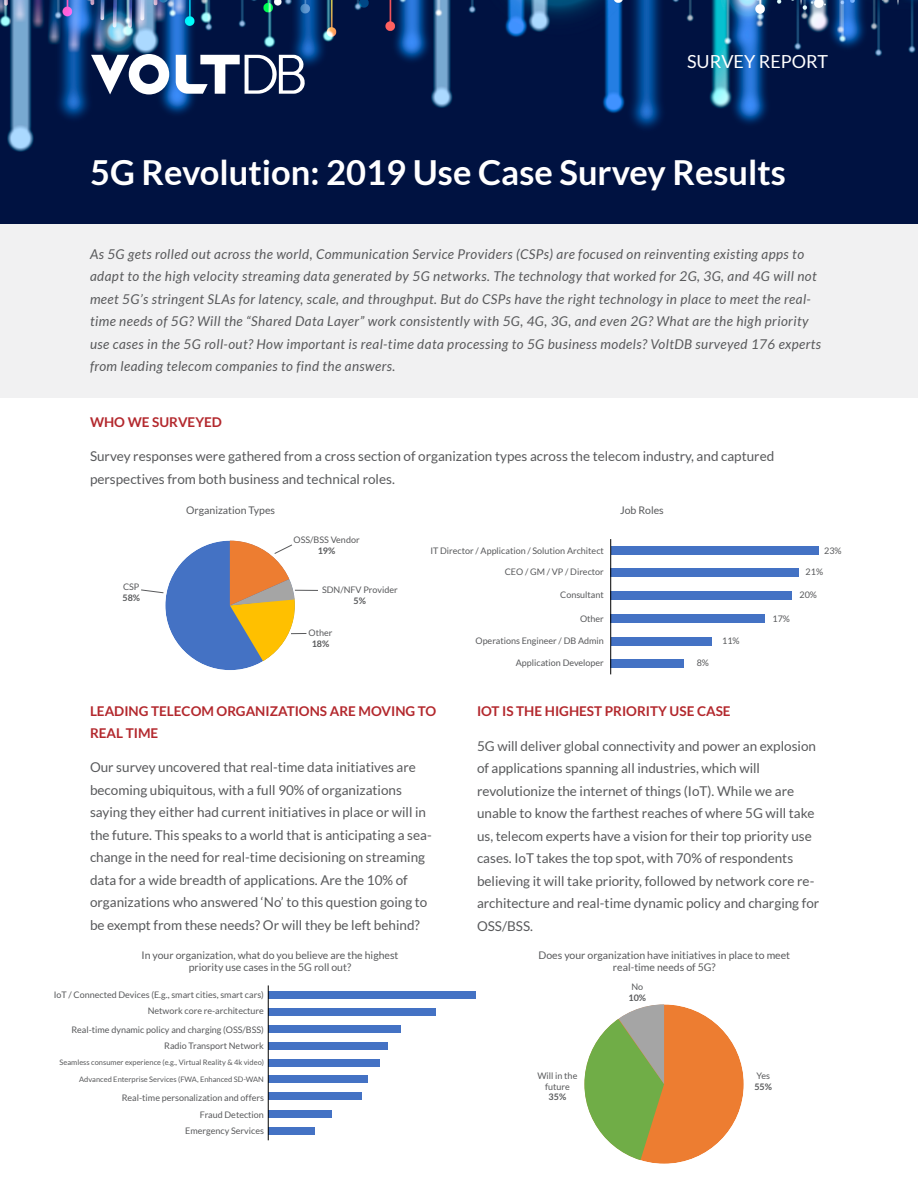
<style>
.page{position:relative;width:918px;height:1188px;background:#fff}
.page>*{position:absolute;margin:0;border:0;box-sizing:border-box;transform-origin:0 0}
.t1{font:700 34.5px "Lato";color:#fff}
.t2{font:18px "Lato";color:#fff}
.t3{font:13.5px/22.5px "Lato";color:#58595b}
.t4{font:italic 13.5px/22.5px "Lato";letter-spacing:.03em;color:#58595b}
.t5{font:700 13.5px/21.6px "Lato";color:#b3282d}
.t6{font:10.5px/12px "Lato";color:#58595b;text-align:center}
.t7{font:9px/10.5px "Lato";color:#58595b;text-align:center}
.t8{font:700 9px "Lato";color:#58595b}
.t9{font:7.5px "Lato";color:#58595b}
</style>
<div class="page">
<div style="left:584px;top:1004px;width:160px;height:160px;background:#ed7d31;border-radius:50%"></div>
<svg style="left:584px;top:1004px;width:80px;height:159px"></svg>
<div style="left:0;top:224px;width:918px;height:174px;background:#f1f1f2"></div>
<img style="left:0;top:0;width:918px;height:224px">
<svg style="left:91px;top:54px;width:78px;height:41px"></svg>
<svg style="left:176px;top:55px;width:129px;height:39px"></svg>
<div style="left:165px;top:541px;width:130px;height:129px;background:#4472c4;border-radius:50%"></div>
<div style="left:611px;top:546px;width:207px;height:8px;background:#4472c4"></div>
<div style="left:611px;top:659px;width:73px;height:8px;background:#4472c4"></div>
<div style="left:611px;top:637px;width:100px;height:9px;background:#4472c4"></div>
<div style="left:611px;top:614px;width:154px;height:9px;background:#4472c4"></div>
<div style="left:611px;top:591px;width:181px;height:9px;background:#4472c4"></div>
<div style="left:611px;top:569px;width:188px;height:8px;background:#4472c4"></div>
<hr style="left:610px;top:539px;width:1px;height:135px;background:#000">
<svg style="left:141px;top:590px;width:23px;height:3px"></svg>
<svg style="left:230px;top:541px;width:88px;height:122px"></svg>
<div style="left:268px;top:1110px;width:64px;height:8px;background:#4472c4"></div>
<div style="left:268px;top:991px;width:208px;height:8px;background:#4472c4"></div>
<div style="left:268px;top:1075px;width:100px;height:8px;background:#4472c4"></div>
<div style="left:268px;top:1093px;width:94px;height:7px;background:#4472c4"></div>
<div style="left:268px;top:1127px;width:47px;height:8px;background:#4472c4"></div>
<div style="left:268px;top:1059px;width:112px;height:8px;background:#4472c4"></div>
<div style="left:268px;top:1042px;width:120px;height:8px;background:#4472c4"></div>
<div style="left:268px;top:1025px;width:133px;height:8px;background:#4472c4"></div>
<div style="left:268px;top:1008px;width:168px;height:8px;background:#4472c4"></div>
<hr style="left:268px;top:985px;width:1px;height:155px;background:#000">
<h2 class="t2" style="left:687px;top:52px;width:142px">SURVEY REPORT</h2>
<h1 class="t1" style="left:90px;top:153px;width:697px">5G REVOLUTION: 2019 USE CASE SURVEY RESULTS</h1>
<p class="t4" style="left:90px;top:243px;width:733px">As 5G gets rolled out across the world, Communication Service Providers (CSPs) are focused on reinventing existing apps to adapt to the high velocity streaming data generated by 5G networks. The technology that worked for 2G, 3G, and 4G will not meet 5G’s stringent SLAs for latency, scale, and throughput. But do CSPs have the right technology in place to meet the real&shy;time needs of 5G? Will the “Shared Data Layer” work consistently with 5G, 4G, 3G, and even 2G? What are the high priority use cases in the 5G roll-out? How important is real-time data processing to 5G business models? VoltDB surveyed 176 experts from leading telecom companies to find the answers.</p>
<p class="t5" style="left:90px;top:411px;width:134px">WHO WE SU RVEYED</p>
<p class="t3" style="left:90px;top:445px;width:686px">Survey responses were gathered from a cross section of organization types across the telecom industry, and captured perspectives from both business and technical roles.</p>
<p class="t7" style="left:123px;top:582px;width:18px">CSP</p>
<p class="t8" style="left:122px;top:592px;width:19px">58%</p>
<p class="t6" style="left:186px;top:504px;width:90px">Organization Types</p>
<p class="t6" style="left:620px;top:504px;width:45px">Job Roles</p>
<p class="t7" style="left:294px;top:534px;width:68px">OSS/BSS Vendor</p>
<p class="t8" style="left:318px;top:545px;width:19px">19%</p>
<p class="t7" style="left:430px;top:545px;width:175px">IT Director / Application / Solution Architect</p>
<p class="t7" style="left:505px;top:567px;width:101px">CEO / GM / VP / Director</p>
<p class="t7" style="left:560px;top:589px;width:45px">Consultant</p>
<p class="t7" style="left:580px;top:613px;width:25px">Other</p>
<p class="t7" style="left:475px;top:636px;width:130px">Operations Engineer / DB Admin</p>
<p class="t7" style="left:516px;top:657px;width:90px">Application Developer</p>
<p class="t7" style="left:322px;top:585px;width:77px">SDN/NFV Provider</p>
<p class="t8" style="left:354px;top:595px;width:14px">5%</p>
<p class="t7" style="left:309px;top:627px;width:25px">Other</p>
<p class="t8" style="left:312px;top:638px;width:19px">18%</p>
<p class="t7" style="left:697px;top:657px;width:14px">8%</p>
<p class="t7" style="left:722px;top:636px;width:19px">11%</p>
<p class="t7" style="left:773px;top:613px;width:19px">17%</p>
<p class="t7" style="left:824px;top:545px;width:19px">23%</p>
<p class="t7" style="left:806px;top:567px;width:19px">21%</p>
<p class="t7" style="left:800px;top:590px;width:19px">20%</p>
<p class="t5" style="left:90px;top:700px;width:348px">LEADING TELECOM ORGANIZATIONS ARE MOVING TO<br>REAL TIME</p>
<p class="t3" style="left:90px;top:756px;width:343px">Our survey uncovered that real-time data initiatives are becoming ubiquitous, with a full 90% of organizations saying they either had current initiatives in place or will in the future. This speaks to a world that is anticipating a sea&shy;change in the need for real-time decisioning on streaming data for a wide breadth of applications. Are the 10% of organizations who answered ‘No’ to this question going to be exempt from these needs? Or will they be left behind?</p>
<p class="t6" style="left:141px;top:949px;width:259px">In your organization, what do you believe are the highest priority use cases in the 5G roll out?</p>
<p class="t7" style="left:54px;top:989px;width:212px">IoT / Connected Devices (E.g., smart cities, smart cars)</p>
<p class="t7" style="left:148px;top:1006px;width:118px">Network core re-architecture</p>
<p class="t7" style="left:71px;top:1024px;width:194px">Real-time dynamic policy and charging (OSS/BSS)</p>
<p class="t7" style="left:164px;top:1041px;width:101px">Radio Transport Network</p>
<p class="t9" style="left:60px;top:1058px;width:206px">Seamless consumer experience (e.g., Virtual Reality &amp; 4k video)</p>
<p class="t9" style="left:79px;top:1075px;width:186px">Advanced Enterprise Services (FWA, Enhanced SD-WAN</p>
<p class="t7" style="left:122px;top:1093px;width:144px">Real-time personalization and offers</p>
<p class="t7" style="left:185px;top:1107px;width:80px;line-height:15.8px;text-align:right">Fraud Detection<br>Emergency Services</p>
<p class="t5" style="left:477px;top:700px;width:255px">IOT IS THE HIGHEST PRIORITY USE CASE</p>
<p class="t3" style="left:477px;top:735px;width:344px">5G will deliver global connectivity and power an explosion of applications spanning all industries, which will revolutionize the internet of things (IoT). While we are unable to know the farthest reaches of where 5G will take us, telecom experts have a vision for their top priority use cases. IoT takes the top spot, with 70% of respondents believing it will take priority, followed by network core re&shy;architecture and real-time dynamic policy and charging for OSS/BSS.</p>
<p class="t6" style="left:539px;top:949px;width:253px">Does your organization have initiatives in place to meet real-time needs of 5G?</p>
<p class="t7" style="left:631px;top:982px;width:13px">No</p>
<p class="t8" style="left:629px;top:992px;width:19px">10%</p>
<p class="t7" style="left:537px;top:1071px;width:41px">Will in the future</p>
<p class="t8" style="left:549px;top:1092px;width:19px">35%</p>
<p class="t7" style="left:756px;top:1071px;width:15px">Yes</p>
<p class="t8" style="left:754px;top:1081px;width:19px">55%</p>
</div>
